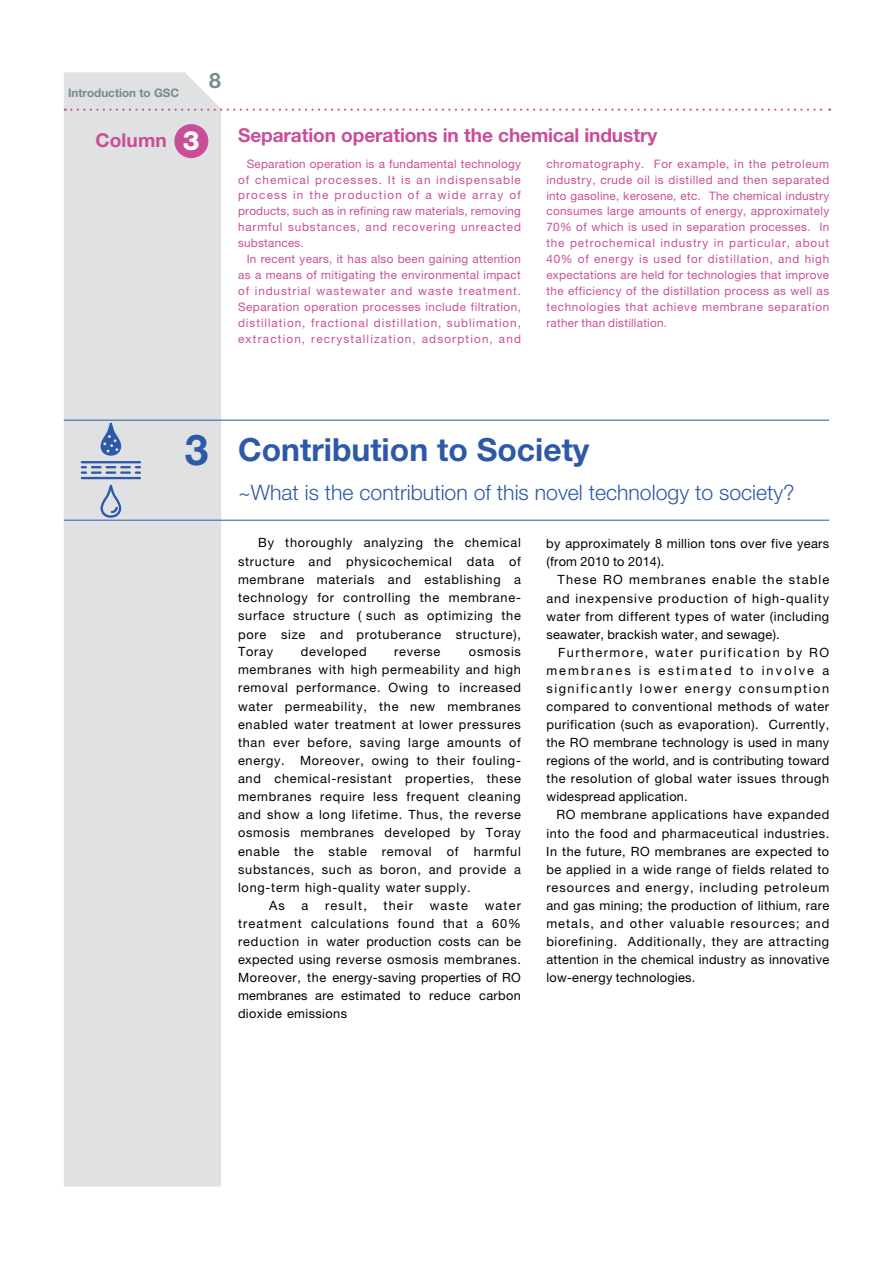
<style>
.page{position:relative;width:893px;height:1263px;background:#fff}
.page>*{position:absolute;margin:0;border:0;box-sizing:border-box;transform-origin:0 0}
.t1{font:700 31.95px "Helvetica Neue LT Std";color:#2e59a7}
.t2{font:300 21.3px "Helvetica Neue LT Std";color:#2e59a7}
.t3{font:700 21.3px "Helvetica Neue LT Std";color:#768b8f}
.t4{font:700 19.2px "Helvetica Neue LT Std";letter-spacing:-.01em;color:#c94e97}
.t5{font:12.75px/18.1px "Helvetica Neue LT Std";letter-spacing:.06em;color:#000;text-align:justify}
.t6{font:12.75px/18.1px "Helvetica Neue LT Std";letter-spacing:.025em;color:#000}
.t7{font:11.7px/15.9px "Helvetica Neue LT Std";letter-spacing:.075em;color:#c94e97;text-align:justify}
.t8{font:700 11.7px "Helvetica Neue LT Std";color:#768b8f}
.s1{font-weight:800;font-size:26.55px;color:#fff}
.s2{font-size:42.45px}
</style>
<div class="page">
<div style="left:64px;top:72px;width:157px;height:1114px;background:#dfe1e2"></div>
<div style="left:174px;top:124px;width:34px;height:34px;background:#c94e97;border-radius:50%"></div>
<svg style="left:65px;top:109px;width:765px;height:2px"></svg>
<hr style="left:81px;top:461px;width:60px;height:2px;background:#2e59a7">
<hr style="left:81px;top:477px;width:60px;height:2px;background:#2e59a7">
<svg style="left:81px;top:466px;width:60px;height:8px"></svg>
<svg style="left:101px;top:485px;width:20px;height:33px"></svg>
<svg style="left:101px;top:423px;width:20px;height:33px"></svg>
<hr style="left:64px;top:520px;width:765px;height:1px;background:#2e59a7">
<hr style="left:64px;top:420px;width:765px;height:1px;background:#2e59a7">
<p class="t8" style="left:68px;top:85px;width:113px">Introduction to GSC</p>
<h3 class="t4" style="left:96px;top:129px;width:106px">Column <span class="s1">3</span></h3>
<h2 class="t3" style="left:209px;top:67px;width:13px">8</h2>
<h3 class="t4" style="left:238px;top:123px;width:421px">Separation operations in the chemical industry</h3>
<p class="t7" style="left:238px;top:155px;width:284px;text-indent:9px">Separation operation is a fundamental technology of chemical processes. It is an indispensable process in the production of a wide array of products, such as in refining raw materials, removing harmful substances, and recovering unreacted substances.</p>
<p class="t7" style="left:238px;top:251px;width:284px;text-indent:9px">In recent years, it has also been gaining attention as a means of mitigating the environmental impact of industrial wastewater and waste treatment.<br>Separation operation processes include filtration, distillation, fractional distillation, sublimation, extraction, recrystallization, adsorption, and</p>
<p class="t7" style="left:546px;top:155px;width:284px">chromatography. For example, in the petroleum industry, crude oil is distilled and then separated into gasoline, kerosene, etc. The chemical industry consumes large amounts of energy, approximately 70% of which is used in separation processes. In the petrochemical industry in particular, about 40% of energy is used for distillation, and high expectations are held for technologies that improve the efficiency of the distillation process as well as technologies that achieve membrane separation rather than distillation.</p>
<h1 class="t1" style="left:185px;top:430px;width:406px"><span class="s2">3</span> Contribution to Society</h1>
<h2 class="t2" style="left:238px;top:479px;width:558px">~What is the contribution of this novel technology to society?</h2>
<p class="t5" style="left:238px;top:534px;width:284px;text-indent:20px">By thoroughly analyzing the chemical structure and physicochemical data of membrane materials and establishing a technology for controlling the membrane&shy;surface structure ( such as optimizing the</p>
<p class="t5" style="left:238px;top:625px;width:284px;line-height:17.2px">pore size and protuberance structure),<br>Toray</p>
<p class="t6" style="left:546px;top:534px;width:284px">by approximately 8 million tons over five years (from 2010 to 2014).</p>
<p class="t5" style="left:546px;top:571px;width:284px;text-indent:11px">These RO membranes enable the stable and inexpensive production of high-quality water from different types of water (including seawater, brackish water, and sewage).</p>
<p class="t5" style="left:546px;top:643px;width:284px;text-indent:12px">Furthermore, water purification by RO membranes is estimated to involve a significantly lower energy consumption compared to conventional methods of water purification (such as evaporation). Currently, the RO membrane technology is used in many regions of the world, and is contributing toward the resolution of global water issues through widespread application.</p>
<p class="t5" style="left:546px;top:806px;width:284px;text-indent:10px">RO membrane applications have expanded into the food and pharmaceutical industries.<br>In the future, RO membranes are expected to be applied in a wide range of fields related to resources and energy, including petroleum and gas mining; the production of lithium, rare metals, and other valuable resources; and biorefining. Additionally, they are attracting attention in the chemical industry as innovative low-energy technologies.</p>
<p class="t5" style="left:301px;top:642px;width:67px">developed</p>
<p class="t5" style="left:394px;top:642px;width:48px">reverse</p>
<p class="t5" style="left:469px;top:642px;width:53px">osmosis</p>
<p class="t5" style="left:238px;top:660px;width:284px">membranes with high permeability and high</p>
<p class="t5" style="left:238px;top:678px;width:284px">removal performance. Owing to increased</p>
<p class="t5" style="left:238px;top:697px;width:284px">water permeability, the new membranes</p>
<p class="t5" style="left:238px;top:715px;width:284px">enabled water treatment at lower pressures</p>
<p class="t5" style="left:238px;top:733px;width:284px">than ever before, saving large amounts of</p>
<p class="t5" style="left:238px;top:751px;width:284px">energy. Moreover, owing to their fouling-</p>
<p class="t5" style="left:238px;top:769px;width:284px">and chemical-resistant properties, these</p>
<p class="t5" style="left:238px;top:787px;width:284px">membranes require less frequent cleaning</p>
<p class="t5" style="left:238px;top:805px;width:284px">and show a long lifetime. Thus, the reverse</p>
<p class="t5" style="left:238px;top:824px;width:284px">osmosis membranes developed by Toray</p>
<p class="t5" style="left:238px;top:842px;width:284px">enable the stable removal of harmful</p>
<p class="t5" style="left:238px;top:860px;width:284px">substances, such as boron, and provide a</p>
<p class="t5" style="left:238px;top:878px;width:234px">long-term high-quality water supply.</p>
<p class="t5" style="left:269px;top:896px;width:17px">As</p>
<p class="t5" style="left:302px;top:896px;width:8px">a</p>
<p class="t5" style="left:325px;top:896px;width:43px">result,</p>
<p class="t5" style="left:384px;top:896px;width:31px">their</p>
<p class="t5" style="left:430px;top:896px;width:40px">waste</p>
<p class="t5" style="left:238px;top:896px;width:284px;text-indent:247px">water treatment calculations found that a 60% reduction in water production costs can be expected using reverse osmosis membranes.<br>Moreover, the energy-saving properties of RO membranes are estimated to reduce carbon dioxide emissions</p>
</div>
